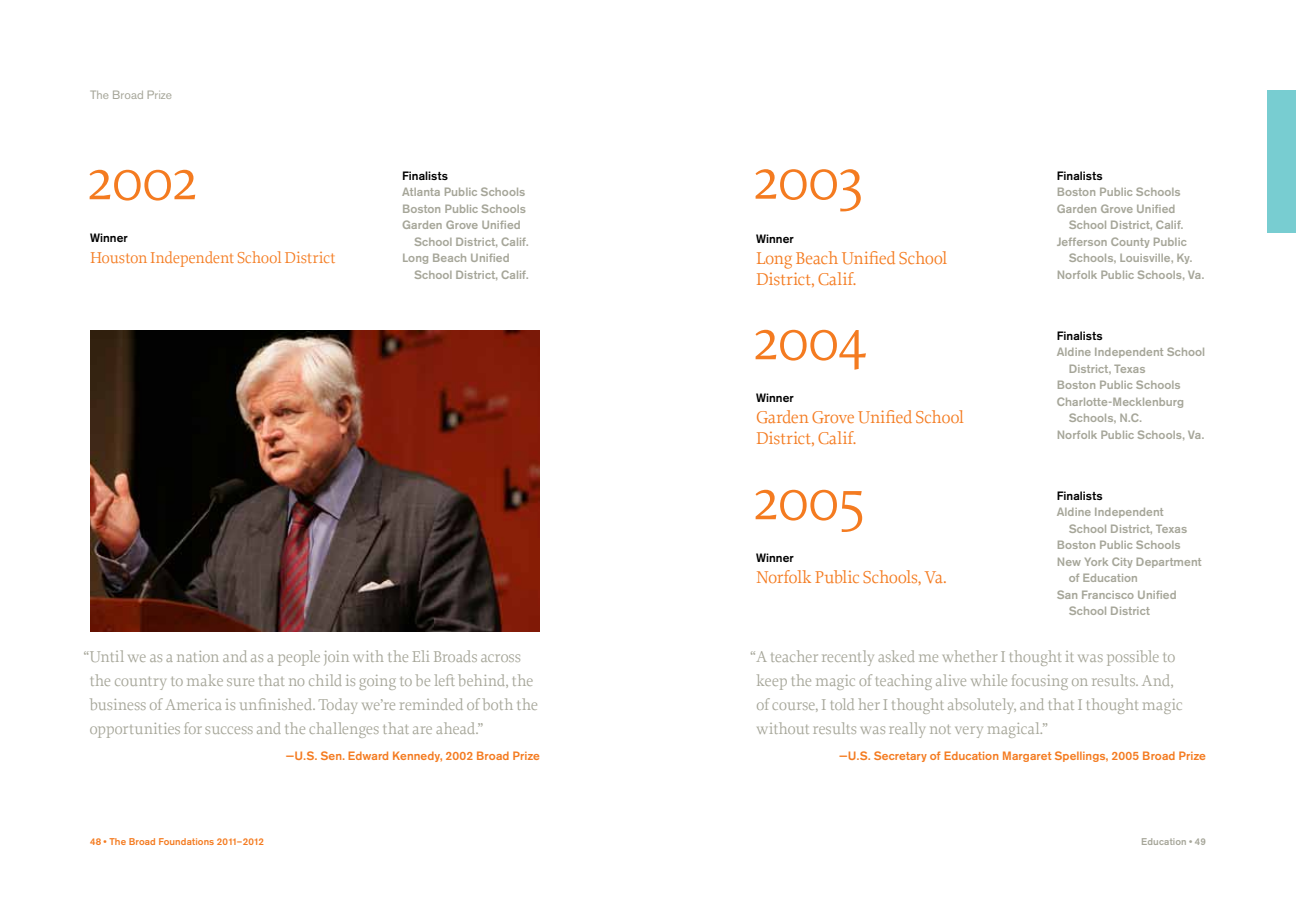
<style>
.page{position:relative;width:1296px;height:918px;background:#fff}
.page>*{position:absolute;margin:0;border:0;box-sizing:border-box;transform-origin:0 0}
.t1{font:63px "Proforma";letter-spacing:-.06em;color:#f47b20}
.t2{font:18px/21px "Proforma";letter-spacing:-.02em;color:#f47b20}
.t3{font:16.5px/24px "Proforma";letter-spacing:-.015em;color:#a6a699}
.t4{font:16.5px "Proforma";letter-spacing:-.015em;color:#f47b20}
.t5{font:500 12px "Akzidenz Grotesk BE";letter-spacing:.005em;color:#a6a699}
.t6{font:500 12px "Akzidenz Grotesk BE";letter-spacing:.005em;color:#f47b20}
.t7{font:500 12px "Akzidenz Grotesk BE";letter-spacing:.005em;color:#000}
.t8{font:12px "Akzidenz Grotesk BE";letter-spacing:.005em;color:#a6a699}
.t9{font:500 9.75px "Akzidenz Grotesk BE";letter-spacing:.01em;color:#f47b20}
.t10{font:500 9.75px "Akzidenz Grotesk BE";letter-spacing:.015em;color:#a6a699}
</style>
<div class="page">
<img style="left:90px;top:330px;width:450px;height:302px">
<div style="left:1268px;top:90px;width:28px;height:142px;background:#78cdd1"></div>
<p class="t8" style="left:90px;top:88px;width:84px">The Broad Prize</p>
<h1 class="t1" style="left:84px;top:140px;width:118px">2002</h1>
<h1 class="t1" style="left:750px;top:140px;width:118px">2003</h1>
<p class="t7" style="left:402px;top:168px;width:47px">Finalists</p>
<p class="t5" style="left:402px;top:184px;width:125px">Atlanta Public Schools</p>
<p class="t5" style="left:402px;top:201px;width:126px">Boston Public Schools</p>
<p class="t5" style="left:402px;top:217px;width:120px">Garden Grove Unified</p>
<p class="t5" style="left:414px;top:234px;width:116px">School District, Calif.</p>
<p class="t5" style="left:402px;top:250px;width:109px">Long Beach Unified</p>
<p class="t5" style="left:414px;top:267px;width:116px">School District, Calif.</p>
<p class="t7" style="left:90px;top:230px;width:39px">Winner</p>
<h3 class="t4" style="left:90px;top:247px;width:247px">Houston Independent School District</h3>
<p class="t7" style="left:756px;top:231px;width:39px">Winner</p>
<h2 class="t2" style="left:756px;top:247px;width:193px">Long Beach Unified School<br>District, Calif.</h2>
<h1 class="t1" style="left:750px;top:300px;width:120px">2004</h1>
<p class="t7" style="left:756px;top:390px;width:39px">Winner</p>
<h2 class="t2" style="left:756px;top:406px;width:210px">Garden Grove Unified School<br>District, Calif.</h2>
<p class="t7" style="left:1057px;top:168px;width:47px">Finalists</p>
<p class="t5" style="left:1057px;top:184px;width:126px">Boston Public Schools</p>
<p class="t5" style="left:1057px;top:201px;width:120px">Garden Grove Unified</p>
<p class="t5" style="left:1069px;top:217px;width:116px">School District, Calif.</p>
<p class="t5" style="left:1057px;top:234px;width:132px">Jefferson County Public</p>
<p class="t5" style="left:1069px;top:250px;width:125px">Schools, Louisville, Ky.</p>
<p class="t5" style="left:1057px;top:267px;width:149px">Norfolk Public Schools, Va.</p>
<p class="t7" style="left:1057px;top:328px;width:47px">Finalists</p>
<p class="t5" style="left:1057px;top:344px;width:150px">Aldine Independent School</p>
<p class="t5" style="left:1069px;top:361px;width:79px">District, Texas</p>
<p class="t5" style="left:1057px;top:377px;width:126px">Boston Public Schools</p>
<p class="t5" style="left:1057px;top:394px;width:129px">Charlotte-Mecklenburg</p>
<p class="t5" style="left:1069px;top:410px;width:75px">Schools, N.C.</p>
<p class="t5" style="left:1057px;top:427px;width:149px">Norfolk Public Schools, Va.</p>
<p class="t3" style="left:89px;top:645px;width:450px;text-indent:-6px">“Until we as a nation and as a people join with the Eli Broads across the country to make sure that no child is going to be left behind, the business of America is unfinished. Today we’re reminded of both the opportunities for success and the challenges that are ahead.”</p>
<p class="t6" style="left:286px;top:748px;width:256px">—U.S. Sen. Edward Kennedy, 2002 Broad Prize</p>
<h1 class="t1" style="left:750px;top:460px;width:119px">2005</h1>
<p class="t7" style="left:1057px;top:488px;width:47px">Finalists</p>
<p class="t5" style="left:1057px;top:504px;width:108px">Aldine Independent</p>
<p class="t5" style="left:1069px;top:521px;width:120px">School District, Texas</p>
<p class="t5" style="left:1057px;top:537px;width:126px">Boston Public Schools</p>
<p class="t5" style="left:1057px;top:554px;width:146px">New York City Department</p>
<p class="t5" style="left:1069px;top:570px;width:71px">of Education</p>
<p class="t5" style="left:1057px;top:587px;width:122px">San Francisco Unified</p>
<p class="t5" style="left:1069px;top:603px;width:83px">School District</p>
<p class="t3" style="left:756px;top:645px;width:428px;text-indent:-6px">“ A teacher recently asked me whether I thought it was possible to keep the magic of teaching alive while focusing on results. And, of course, I told her I thought absolutely, and that I thought magic without results was really not very magical.”</p>
<p class="t6" style="left:839px;top:748px;width:368px">—U.S. Secretary of Education Margaret Spellings, 2005 Broad Prize</p>
<p class="t7" style="left:756px;top:550px;width:39px">Winner</p>
<h2 class="t2" style="left:756px;top:566px;width:192px">Norfolk Public Schools, Va.</h2>
<p class="t9" style="left:90px;top:835px;width:176px">48 • The Broad Foundations 2011–2012</p>
<p class="t10" style="left:1141px;top:835px;width:66px">Education • 49</p>
</div>
